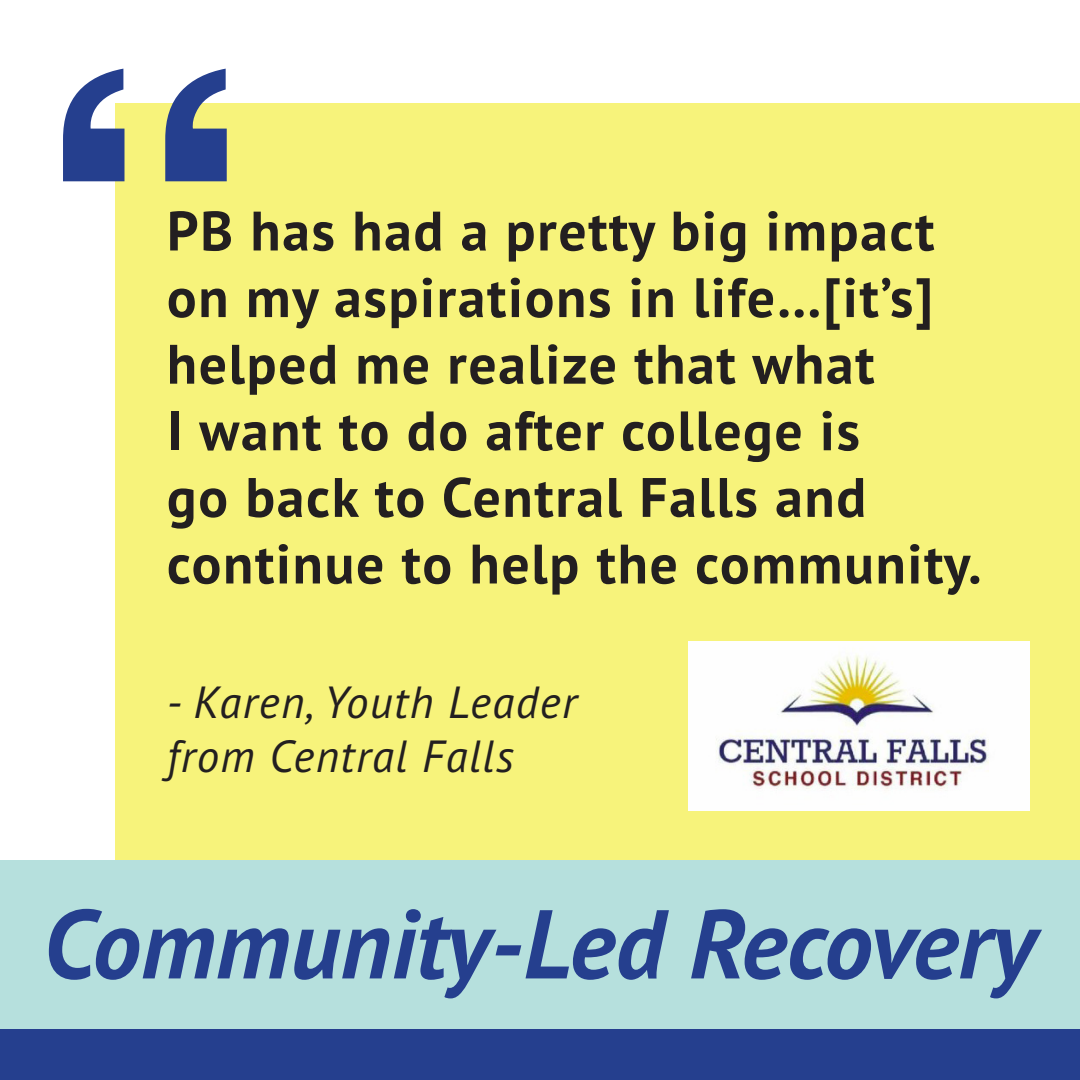
<style>
.page{position:relative;width:1080px;height:1080px;background:#fff}
.page>*{position:absolute;margin:0;border:0;box-sizing:border-box;transform-origin:0 0}
.Section_Paragraph{font:italic 700 97.5px "PT Sans Pro";color:#253f8e}
.Lead_Paragraph{font:700 55.5px/66.6px "PT Sans Pro";letter-spacing:.03em;color:#231f20}
.Lead_Paragraph-2{font:italic 45px/54px "PT Sans Pro";letter-spacing:.03em;color:#231f20}
</style>
<div class="page">
<div style="left:116px;top:103px;width:964px;height:757px;background:#f7f37b"></div>
<div style="left:0;top:860px;width:1080px;height:170px;background:#b6e0dd"></div>
<div style="left:0;top:1030px;width:1080px;height:50px;background:#253f8e"></div>
<svg style="left:63px;top:69px;width:164px;height:112px"></svg>
<img style="left:688px;top:642px;width:342px;height:169px">
<p class="Lead_Paragraph" style="left:167px;top:197px;width:816px">PB has had a pretty big impact on my aspirations in life…[it’s] helped me realize that what<br>I want to do after college is<br>go back to Central Falls and continue to help the community.</p>
<p class="Lead_Paragraph-2" style="left:167px;top:674px;width:411px">- Karen, Youth Leader from Central Falls</p>
<p class="Section_Paragraph" style="left:43px;top:880px;width:994px">Community-Led Recovery</p>
</div>
